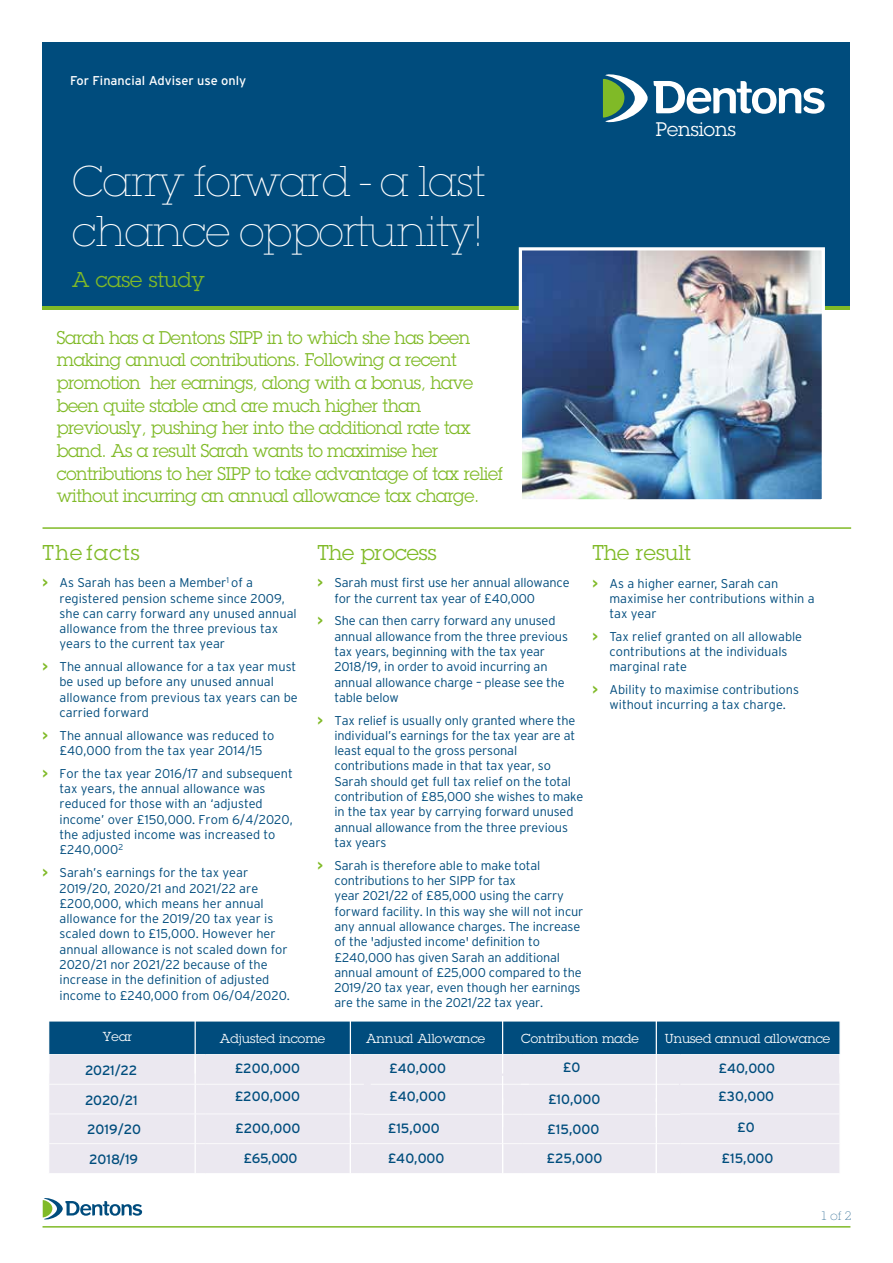
<style>
.page{position:relative;width:893px;height:1263px;background:#fff}
.page>*{position:absolute;margin:0;border:0;box-sizing:border-box;transform-origin:0 0}
.t1{font:200 42px/50.4px "Lubalin Graph Std";letter-spacing:-.025em;color:#fff}
.t2{font:21px "Lubalin Graph Std";color:#80ba27}
.t3{font:21px "Lubalin Graph Std";letter-spacing:.07em;color:#80ba27}
.t4{font:19.2px "Lubalin Graph Std";color:#fff}
.t5{font:18px/22.6px "Lubalin Graph Std";letter-spacing:-.02em;color:#80ba27}
.t6{font:13.5px "Interstate";color:#004d7d}
.t7{font:300 12.75px/15.3px "Interstate";color:#004c7d}
.t8{font:12.75px "Lubalin Graph Std";color:#fff}
.t9{font:12.75px "Interstate";color:#fff}
.t10{font:200 12px "Lubalin Graph Std";color:#004c7d}
.s1{font-weight:700;color:#80ba27}
</style>
<div class="page">
<div style="left:43px;top:43px;width:807px;height:263px;background:#004c7d"></div>
<svg style="left:603px;top:74px;width:222px;height:49px"></svg>
<hr style="left:43px;top:527px;width:808px;height:2px;background:#80ba27">
<hr style="left:43px;top:1226px;width:807px;height:1px;background:#80ba27">
<svg style="left:43px;top:1198px;width:99px;height:21px"></svg>
<hr style="left:43px;top:306px;width:807px;height:3px;background:#80ba27">
<img style="left:523px;top:251px;width:298px;height:247px">
<div style="left:519px;top:247px;width:306px;height:255px;border:3px solid #fff"></div>
<svg style="left:49px;top:1021px;width:791px;height:152px;background:#b9c7d8"></svg>
<p class="t9" style="left:70px;top:73px;width:177px">For Financial Adviser use only</p>
<h1 class="t1" style="left:72px;top:156px;width:414px">Carry forward - a last chance opportunity!</h1>
<h2 class="t2" style="left:72px;top:266px;width:134px">A case study</h2>
<h3 class="t4" style="left:656px;top:117px;width:81px">Pensions</h3>
<p class="t5" style="left:57px;top:326px;width:448px">Sarah has a Dentons SIPP in to which she has been making annual contributions. Following a recent promotion her earnings, along with a bonus, have been quite stable and are much higher than previously, pushing her into the additional rate tax band. As a result Sarah wants to maximise her contributions to her SIPP to take advantage of tax relief without incurring an annual allowance tax charge.</p>
<h2 class="t3" style="left:43px;top:540px;width:99px">The facts</h2>
<p class="t7" style="left:60px;top:575px;width:239px;text-indent:-17px"><span class="s1">&gt;</span> As Sarah has been a Member<sup>1</sup> of a registered pension scheme since 2009, she can carry forward any unused annual allowance from the three previous tax years to the current tax year</p>
<p class="t7" style="left:60px;top:659px;width:240px;text-indent:-17px"><span class="s1">&gt;</span> The annual allowance for a tax year must be used up before any unused annual allowance from previous tax years can be carried forward</p>
<p class="t7" style="left:43px;top:728px;width:233px;text-align:center"><span class="s1">&gt;</span> The annual allowance was reduced to £40,000 from the tax year 2014/15</p>
<p class="t7" style="left:60px;top:766px;width:235px;text-indent:-17px"><span class="s1">&gt;</span> For the tax year 2016/17 and subsequent tax years, the annual allowance was reduced for those with an ‘adjusted income’ over £150,000. From 6/4/2020, the adjusted income was increased to £240,000<sup>2</sup></p>
<p class="t7" style="left:60px;top:865px;width:232px;text-indent:-17px"><span class="s1">&gt;</span> Sarah’s earnings for the tax year 2019/20, 2020/21 and 2021/22 are £200,000, which means her annual allowance for the 2019/20 tax year is scaled down to £15,000. However her annual allowance is not scaled down for 2020/21 nor 2021/22 because of the increase in the definition of adjusted income to £240,000 from 06/04/2020.</p>
<h2 class="t2" style="left:317px;top:540px;width:121px">The process</h2>
<p class="t7" style="left:334px;top:575px;width:237px;text-indent:-17px"><span class="s1">&gt;</span> Sarah must first use her annual allowance for the current tax year of £40,000</p>
<p class="t7" style="left:334px;top:613px;width:235px;text-indent:-17px"><span class="s1">&gt;</span> She can then carry forward any unused annual allowance from the three previous tax years, beginning with the tax year 2018/19, in order to avoid incurring an annual allowance charge – please see the table below</p>
<p class="t7" style="left:334px;top:712px;width:250px;text-indent:-17px"><span class="s1">&gt;</span> Tax relief is usually only granted where the individual’s earnings for the tax year are at least equal to the gross personal contributions made in that tax year, so Sarah should get full tax relief on the total contribution of £85,000 she wishes to make in the tax year by carrying forward unused annual allowance from the three previous tax years</p>
<p class="t7" style="left:334px;top:857px;width:250px;text-indent:-17px"><span class="s1">&gt;</span> Sarah is therefore able to make total contributions to her SIPP for tax<br>year 2021/22 of £85,000 using the carry forward facility. In this way she will not incur any annual allowance charges. The increase of the 'adjusted income' definition to £240,000 has given Sarah an additional annual amount of £25,000 compared to the 2019/20 tax year, even though her earnings are the same in the 2021/22 tax year.</p>
<h2 class="t2" style="left:592px;top:540px;width:100px">The result</h2>
<p class="t7" style="left:609px;top:575px;width:207px;text-indent:-17px"><span class="s1">&gt;</span> As a higher earner, Sarah can maximise her contributions within a tax year</p>
<p class="t7" style="left:609px;top:628px;width:194px;text-indent:-17px"><span class="s1">&gt;</span> Tax relief granted on all allowable contributions at the individuals marginal rate</p>
<p class="t7" style="left:592px;top:682px;width:208px;text-align:center"><span class="s1">&gt;</span> Ability to maximise contributions without incurring a tax charge.</p>
<p class="t8" style="left:103px;top:1029px;width:31px">Year</p>
<p class="t8" style="left:220px;top:1030px;width:107px">Adjusted income</p>
<p class="t8" style="left:366px;top:1031px;width:121px">Annual Allowance</p>
<p class="t8" style="left:521px;top:1030px;width:119px">Contribution made</p>
<p class="t8" style="left:665px;top:1030px;width:167px">Unused annual allowance</p>
<p class="t6" style="left:235px;top:1061px;width:67px">£200,000</p>
<p class="t6" style="left:389px;top:1061px;width:58px">£40,000</p>
<p class="t6" style="left:563px;top:1060px;width:19px">£0</p>
<p class="t6" style="left:718px;top:1061px;width:58px">£40,000</p>
<p class="t6" style="left:85px;top:1062px;width:54px">2021/22</p>
<p class="t6" style="left:85px;top:1092px;width:54px">2020/21</p>
<p class="t6" style="left:87px;top:1122px;width:56px">2019/20</p>
<p class="t6" style="left:89px;top:1152px;width:51px">2018/19</p>
<p class="t6" style="left:235px;top:1089px;width:67px">£200,000</p>
<p class="t6" style="left:389px;top:1089px;width:58px">£40,000</p>
<p class="t6" style="left:548px;top:1092px;width:54px">£10,000</p>
<p class="t6" style="left:718px;top:1089px;width:58px">£30,000</p>
<p class="t6" style="left:235px;top:1120px;width:67px">£200,000</p>
<p class="t6" style="left:388px;top:1120px;width:54px">£15,000</p>
<p class="t6" style="left:547px;top:1121px;width:54px">£15,000</p>
<p class="t6" style="left:737px;top:1120px;width:19px">£0</p>
<p class="t6" style="left:243px;top:1150px;width:55px">£65,000</p>
<p class="t6" style="left:388px;top:1150px;width:58px">£40,000</p>
<p class="t6" style="left:546px;top:1150px;width:57px">£25,000</p>
<p class="t6" style="left:721px;top:1150px;width:54px">£15,000</p>
<p class="t10" style="left:821px;top:1209px;width:32px">1 of 2</p>
</div>
